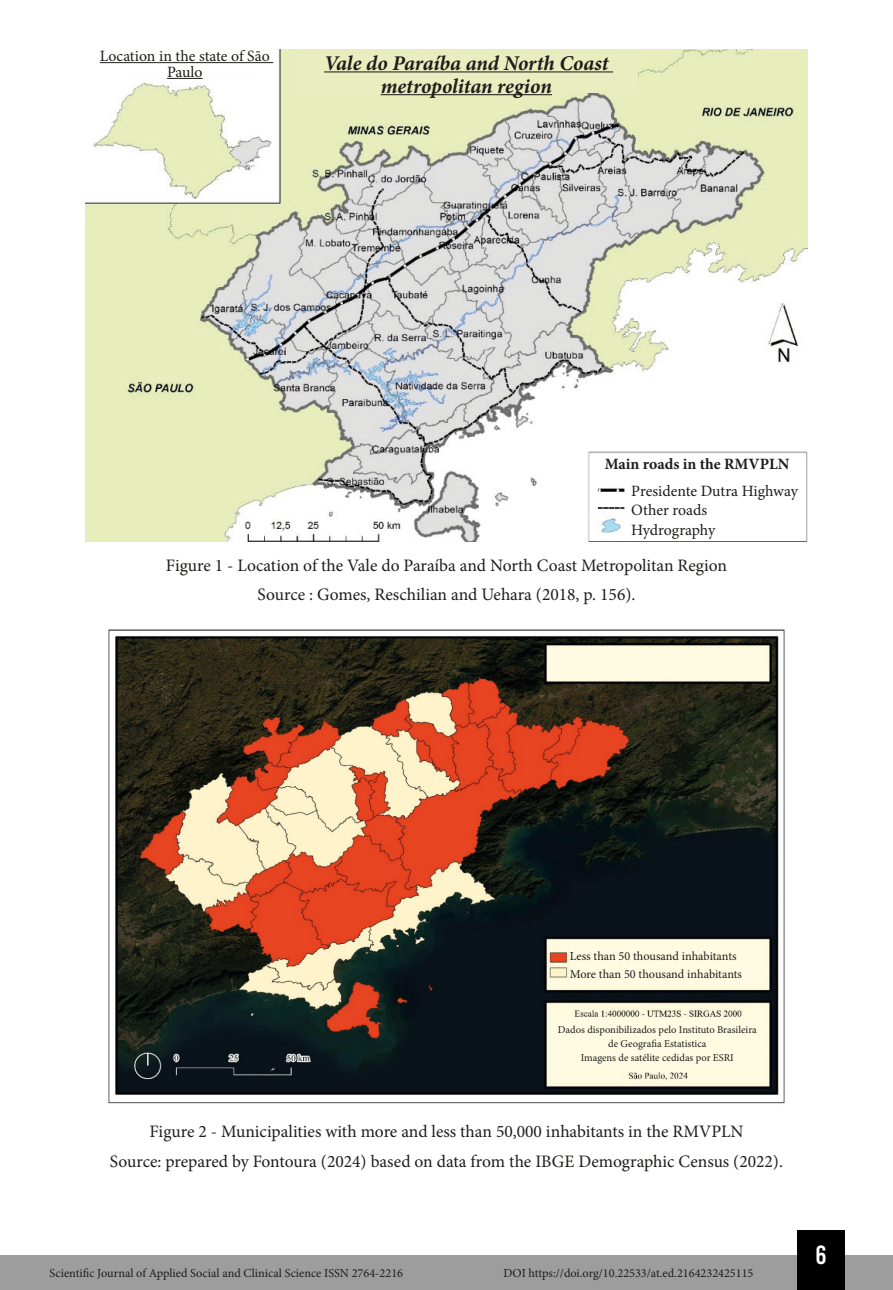
<style>
.page{position:relative;width:893px;height:1290px;background:#fff}
.page>*{position:absolute;margin:0;border:0;box-sizing:border-box;transform-origin:0 0}
.t1{font:26.25px "Bebas Kai";color:#fff}
.Tabela{font:italic 700 21px/22.8px "Minion Pro";letter-spacing:-.005em;color:#1d1d1b;text-align:center}
.Info_Imagem{font:17.5px "Minion Pro";color:#1d1d1b}
.Tabela-2{font:15.75px/15.8px "Minion Pro";color:#1d1d1b;text-align:center}
.Tabela-3{font:700 15.75px "Minion Pro";color:#1d1d1b}
.Tabela-4{font:12.25px "Minion Pro";color:#1d1d1b}
.Tabela-5{font:10.5px/14px "Minion Pro";color:#1d1d1b;text-align:center}
</style>
<div class="page">
<div style="left:0;top:1255px;width:893px;height:35px;background:#9d9d9d"></div>
<div style="left:797px;top:1230px;width:48px;height:60px;background:#000"></div>
<img style="left:86px;top:50px;width:721px;height:491px">
<img style="left:108px;top:629px;width:677px;height:475px">
<div style="left:95px;top:50px;width:179px;height:28px;background:#fff"></div>
<hr style="left:100px;top:62px;width:173px;height:1px;background:#1d1d1b">
<hr style="left:167px;top:78px;width:36px;height:1px;background:#1d1d1b">
<div style="left:295px;top:55px;width:342px;height:38px;background:#e8eebf"></div>
<hr style="left:324px;top:71px;width:289px;height:1px;background:#1d1d1b">
<hr style="left:381px;top:94px;width:171px;height:1px;background:#1d1d1b">
<div style="left:592px;top:458px;width:210px;height:22px;background:#fff"></div>
<div style="left:626px;top:480px;width:176px;height:59px;background:#fff"></div>
<div style="left:548px;top:650px;width:217px;height:28px;background:#fffbe2"></div>
<div style="left:570px;top:945px;width:195px;height:38px;background:#fffbe2"></div>
<div style="left:552px;top:1018px;width:211px;height:50px;background:#fffbe2"></div>
<p class="Tabela-2" style="left:100px;top:48px;width:171px">Location in the state of São<br>Paulo</p>
<p class="Tabela" style="left:324px;top:51px;width:286px">Vale do Paraíba and North Coast metropolitan region</p>
<p class="Tabela-3" style="left:605px;top:453px;width:186px">Main roads in the RMVPLN</p>
<p class="Tabela-2" style="left:631px;top:483px;width:168px">Presidente Dutra Highway</p>
<p class="Tabela-2" style="left:631px;top:502px;width:77px">Other roads</p>
<p class="Tabela-2" style="left:631px;top:522px;width:85px">Hydrography</p>
<p class="Info_Imagem" style="left:166px;top:554px;width:563px">Figure 1 - Location of the Vale do Paraíba and North Coast Metropolitan Region</p>
<p class="Info_Imagem" style="left:257px;top:583px;width:379px">Source : Gomes, Reschilian and Uehara (2018, p. 156).</p>
<p class="Tabela-4" style="left:570px;top:948px;width:168px">Less than 50 thousand inhabitants</p>
<p class="Tabela-4" style="left:570px;top:965px;width:174px">More than 50 thousand inhabitants</p>
<p class="Tabela-5" style="left:558px;top:1022px;width:201px">Dados disponibilizados pelo Instituto Brasileira de Geografia Estatistica</p>
<p class="Tabela-5" style="left:581px;top:1050px;width:155px">Imagens de satélite cedidas por ESRI</p>
<p class="Info_Imagem" style="left:149px;top:1120px;width:596px">Figure 2 - Municipalities with more and less than 50,000 inhabitants in the RMVPLN</p>
<p class="Info_Imagem" style="left:110px;top:1149px;width:674px">Source: prepared by Fontoura (2024) based on data from the IBGE Demographic Census (2022).</p>
<p class="Tabela-4" style="left:50px;top:1265px;width:355px">Scientific Journal of Applied Social and Clinical Science ISSN 2764-2216</p>
<p class="Tabela-4" style="left:503px;top:1265px;width:252px">DOI https://doi.org/10.22533/at.ed.2164232425115</p>
<h1 class="t1" style="left:815px;top:1241px;width:13px">6</h1>
</div>
